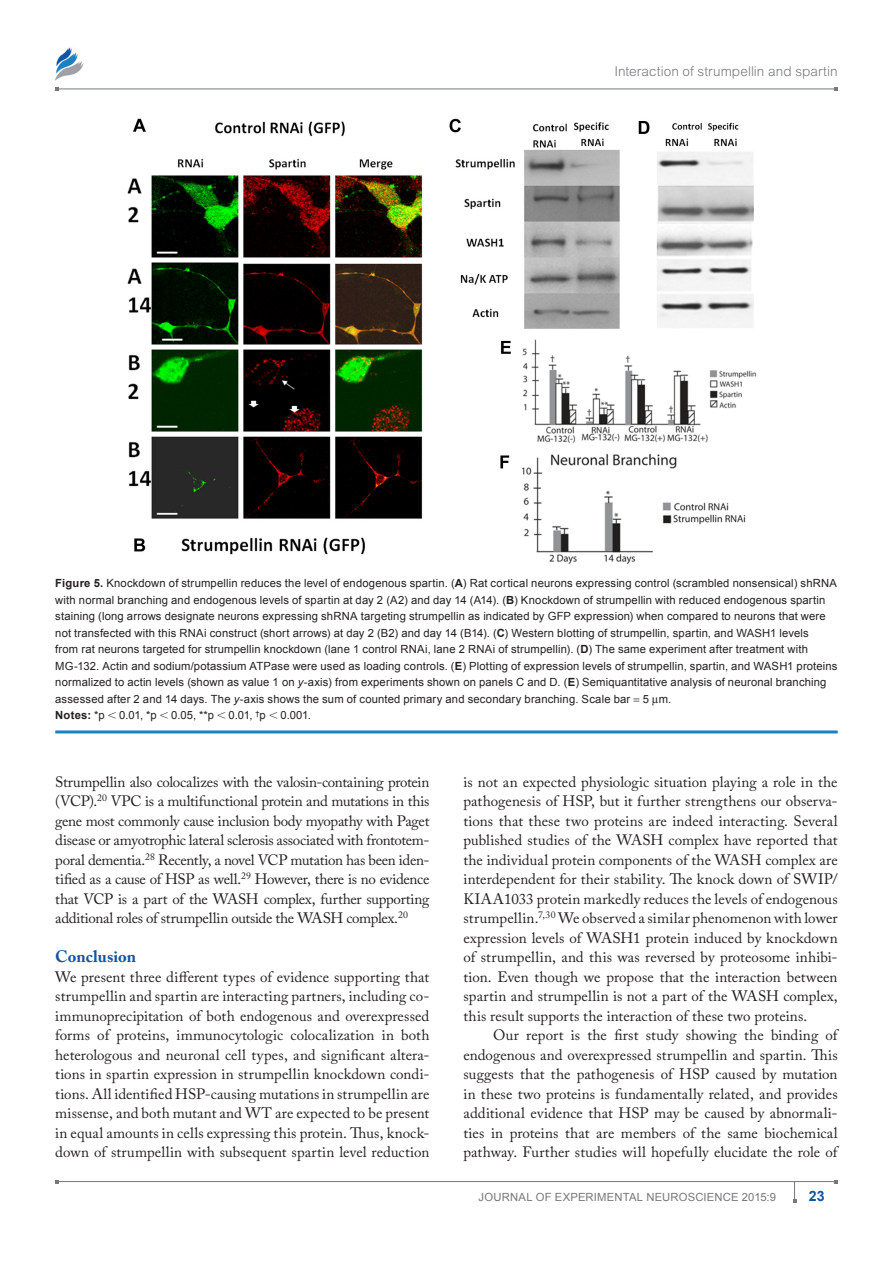
<style>
.page{position:relative;width:893px;height:1263px;background:#fff}
.page>*{position:absolute;margin:0;border:0;box-sizing:border-box;transform-origin:0 0}
.Heading1{font:700 16.5px "Adobe Caslon Pro";letter-spacing:-.005em;color:#1055a4}
.BodyText_First{font:15px/19.5px "Adobe Caslon Pro";letter-spacing:.005em;color:#231f20;text-align:justify}
.BodyText{font:15px/19.5px "Adobe Caslon Pro";letter-spacing:-.005em;color:#231f20;text-align:justify}
.t1{font:700 14.25px "Arial";color:#1055a4}
.t2{font:300 13.5px "Arial MT Std";letter-spacing:.005em;color:#76787b}
.FigureCaption{font:11.25px/16.5px "Arial";letter-spacing:.015em;color:#231f20}
.t3{font:11.25px "Arial";letter-spacing:.02em;color:#76787b}
.s1{font-weight:700}
.s2{font-style:italic}
.s3{font-family:"Mathematical Pi One"}
</style>
<div class="page">
<hr style="left:57px;top:89px;width:779px;height:1px;background:#76787b">
<hr style="left:57px;top:1181px;width:779px;height:1px;background:#76787b">
<img style="left:55px;top:47px;width:29px;height:34px">
<svg style="left:793px;top:1182px;width:3px;height:20px"></svg>
<hr style="left:55px;top:730px;width:783px;height:3px;background:#1582c5">
<img style="left:127px;top:118px;width:630px;height:446px">
<p class="t2" style="left:614px;top:63px;width:225px">Interaction of strumpellin and spartin</p>
<p class="FigureCaption" style="left:55px;top:575px;width:772px"><span class="s1">Figure 5.</span> Knockdown of strumpellin reduces the level of endogenous spartin. (<span class="s1">A</span>) Rat cortical neurons expressing control (scrambled nonsensical) shRNA with normal branching and endogenous levels of spartin at day 2 (A2) and day 14 (A14). (<span class="s1">B</span>) Knockdown of strumpellin with reduced endogenous spartin staining (long arrows designate neurons expressing shRNA</p>
<p class="FigureCaption" style="left:361px;top:608px;width:466px">targeting strumpellin as indicated by GFP expression) when compared to neurons that were</p>
<p class="FigureCaption" style="left:55px;top:625px;width:755px;text-align:justify;text-indent:149px">i construct (short arrows) at day 2 (B2) and day 14 (B14). (<span class="s1">C</span>) Western blotting of strumpellin, spartin, and WAS H1 levels from rat neurons targeted for strumpellin knockdown (lane 1 control RNAi, lane 2 RNAi of strumpellin). (<span class="s1">D</span>) The same experiment after treatment with M G-132. Actin and sodium/potassium ATP</p>
<p class="FigureCaption" style="left:55px;top:625px;width:133px">not transfected with this RNA</p>
<p class="FigureCaption" style="left:55px;top:658px;width:784px;text-indent:216px">ase were used as loading controls. (<span class="s1">E</span>) Plotting of expression levels of strumpellin, spartin, and WAS H1 proteins normalized to actin levels (shown as value 1 on <span class="s2">y</span>-axis) from experiments shown on panels C and D. (<span class="s1">E</span>) Semiquantitative analysis of neuronal branching assessed after 2 and 14 days. The <span class="s2">y</span>-axis shows the sum of counted primary and secondary branching. Scale bar 5 m.</p>
<p class="FigureCaption" style="left:55px;top:707px;width:257px"><span class="s1">Notes:</span> *p <span class="s3">,</span> 0.01, *p <span class="s3">,</span> 0.05, **p <span class="s3">,</span> 0.01, <sup>†</sup>p <span class="s3">,</span> 0.001.</p>
<p class="BodyText" style="left:55px;top:772px;width:376px">Strumpellin also colocalizes with the valosin-containing protein (VCP).<sup>20</sup> VPC is a multifunctional protein and mutations in this gene most commonly cause inclusion body myopathy with Paget disease or amyotrophic lateral sclerosis associated with frontotem&shy;poral dementia.<sup>28</sup> Recently, a novel VCP mutation has been iden&shy;tified as a cause of HSP as well.<sup>29</sup> However, there is no evidence that VCP is a part of the WASH complex, further supporting additional roles of strumpellin outside the WASH complex.<sup>20</sup></p>
<p class="Heading1" style="left:55px;top:947px;width:82px">Conclusion</p>
<p class="BodyText_First" style="left:55px;top:967px;width:376px">We present three different types of evidence supporting that strumpellin and spartin are interacting partners, including co&shy;immunoprecipitation of both endogenous and overexpressed forms of proteins, immunocytologic colocalization in both heterologous and neuronal cell types, and significant altera&shy;tions in spartin expression in strumpellin knockdown condi&shy;tions. All identified HSP-causing mutations in strumpellin are missense, and both mutant and WT are expected to be present in equal amounts in cells expressing this protein. Thus, knock&shy;down of strumpellin with subsequent spartin level reduction</p>
<p class="BodyText_First" style="left:463px;top:772px;width:376px">is not an expected physiologic situation playing a role in the pathogenesis of HSP, but it further strengthens our observa&shy;tions that these two proteins are indeed interacting. Several published studies of the WASH complex have reported that the individual protein components of the WASH complex are interdependent for their stability. The knock down of SWIP/ KIAA1033 protein markedly reduces the levels of endogenous strumpellin.<sup>7,30</sup> We observed a similar phenomenon with lower expression levels of WASH1 protein induced by knockdown of strumpellin, and this was reversed by proteosome inhibi&shy;tion. Even though we propose that the interaction between spartin and strumpellin is not a part of the WASH complex, this result supports the interaction of these two proteins.</p>
<p class="BodyText" style="left:463px;top:1025px;width:376px;text-indent:30px">Our report is the first study showing the binding of endogenous and overexpressed strumpellin and spartin. This suggests that the pathogenesis of HSP caused by mutation in these two proteins is fundamentally related, and provides additional evidence that HSP may be caused by abnormali&shy;ties in proteins that are members of the same biochemical pathway. Further studies will hopefully elucidate the role of</p>
<p class="t3" style="left:478px;top:1189px;width:299px">Journal of Experimental Neuroscience 2015:9</p>
<p class="t1" style="left:809px;top:1186px;width:17px">23</p>
</div>
